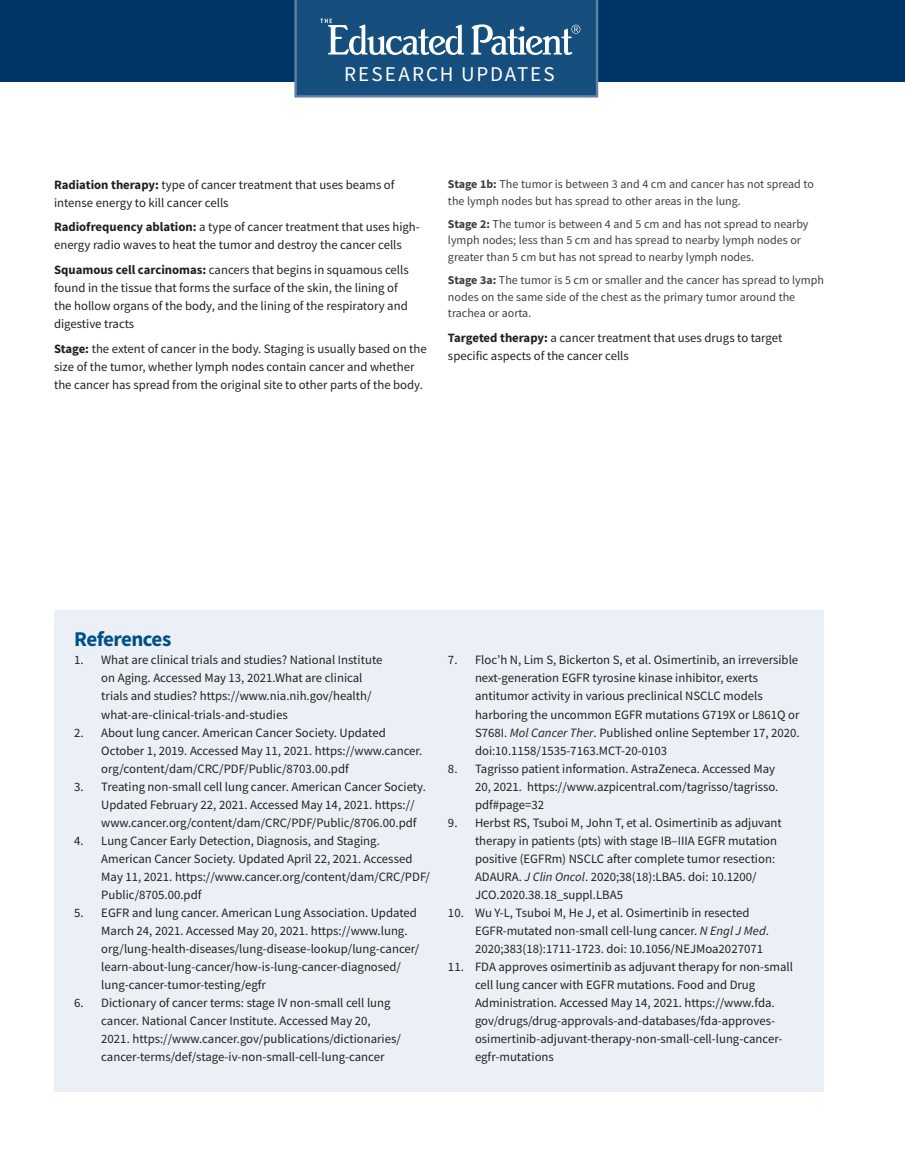
<style>
.page{position:relative;width:905px;height:1175px;background:#fff}
.page>*{position:absolute;margin:0;border:0;box-sizing:border-box;transform-origin:0 0}
.t1{font:21px "Source Sans Pro";letter-spacing:.09em;color:#fff}
.Sudhead{font:700 21px "Source Sans Pro";letter-spacing:-.03em;color:#004f8a}
.No_Indent{font:12.75px/18px "Source Sans Pro";color:#231f20}
.References{font:12px/16.5px "Source Sans Pro";color:#3e3e3f}
.s1{font-weight:700}
.s2{font-style:italic}
</style>
<div class="page">
<div style="left:0;top:0;width:904px;height:82px;background:#003667"></div>
<svg style="left:294px;top:0;width:304px;height:97px;background:#2c5f8a"></svg>
<div style="left:54px;top:610px;width:770px;height:482px;background:#ebf0f6"></div>
<p class="t1" style="left:344px;top:61px;width:212px">RESEARCH UPDATES</p>
<p class="No_Indent" style="left:54px;top:175px;width:342px"><span class="s1">Radiation therapy:</span> type of cancer treatment that uses beams of intense energy to kill cancer cells</p>
<p class="No_Indent" style="left:54px;top:218px;width:367px"><span class="s1">Radiofrequency ablation:</span> a type of cancer treatment that uses high&shy;energy radio waves to heat the tumor and destroy the cancer cells</p>
<p class="No_Indent" style="left:54px;top:261px;width:356px"><span class="s1">Squamous cell carcinomas:</span> cancers that begins in squamous cells found in the tissue that forms the surface of the skin, the lining of the hollow organs of the body, and the lining of the respiratory and digestive tracts</p>
<p class="No_Indent" style="left:54px;top:340px;width:374px"><span class="s1">Stage:</span> the extent of cancer in the body. Staging is usually based on the size of the tumor, whether lymph nodes contain cancer and whether the cancer has spread from the original site to other parts of the body.</p>
<p class="References" style="left:448px;top:176px;width:367px"><span class="s1">Stage 1b:</span> The tumor is between 3 and 4 cm and cancer has not spread to the lymph nodes but has spread to other areas in the lung.</p>
<p class="References" style="left:448px;top:215px;width:362px"><span class="s1">Stage 2:</span> The tumor is between 4 and 5 cm and has not spread to nearby lymph nodes; less than 5 cm and has spread to nearby lymph nodes or greater than 5 cm but has not spread to nearby lymph nodes.</p>
<p class="References" style="left:448px;top:272px;width:377px"><span class="s1">Stage 3a:</span> The tumor is 5 cm or smaller and the cancer has spread to lymph nodes on the same side of the chest as the primary tumor around the trachea or aorta.</p>
<p class="No_Indent" style="left:448px;top:328px;width:336px"><span class="s1">Targeted therapy:</span> a cancer treatment that uses drugs to target specific aspects of the cancer cells</p>
<p class="Sudhead" style="left:74px;top:625px;width:98px">References</p>
<p class="No_Indent" style="left:101px;top:651px;width:283px;text-indent:-27px">1. What are clinical trials and studies? National Institute on Aging. Accessed May 13, 2021.What are clinical trials and studies? https://www.nia.nih.gov/health/ what-are-clinical-trials-and-studies</p>
<p class="No_Indent" style="left:101px;top:723px;width:322px;text-indent:-27px">2. About lung cancer. American Cancer Society. Updated<br>October 1, 2019. Accessed May 11, 2021. https://www.cancer. org/content/dam/CRC/PDF/Public/8703.00.pdf</p>
<p class="No_Indent" style="left:101px;top:777px;width:326px;text-indent:-27px">3. Treating non-small cell lung cancer. American Cancer Society.<br>Updated February 22, 2021. Accessed May 14, 2021. https:// www.cancer.org/content/dam/CRC/PDF/Public/8706.00.pdf</p>
<p class="No_Indent" style="left:101px;top:831px;width:330px;text-indent:-27px">4. Lung Cancer Early Detection, Diagnosis, and Staging.<br>American Cancer Society. Updated April 22, 2021. Accessed May 11, 2021. https://www.cancer.org/content/dam/CRC/PDF/ Public/8705.00.pdf</p>
<p class="No_Indent" style="left:101px;top:903px;width:319px;text-indent:-27px">5. EGFR and lung cancer. American Lung Association. Updated March 24, 2021. Accessed May 20, 2021. https://www.lung. org/lung-health-diseases/lung-disease-lookup/lung-cancer/ learn-about-lung-cancer/how-is-lung-cancer-diagnosed/ lung-cancer-tumor-testing/egfr</p>
<p class="No_Indent" style="left:101px;top:993px;width:301px;text-indent:-27px">6. Dictionary of cancer terms: stage IV non-small cell lung cancer. National Cancer Institute. Accessed May 20, 2021. https://www.cancer.gov/publications/dictionaries/ cancer-terms/def/stage-iv-non-small-cell-lung-cancer</p>
<p class="No_Indent" style="left:475px;top:651px;width:326px;text-indent:-27px">7. Floc’h N, Lim S, Bickerton S, et al. Osimertinib, an irreversible next-generation EGFR tyrosine kinase inhibitor, exerts antitumor activity in various preclinical NSCLC models harboring the uncommon EGFR mutations G719X or L861Q or S768I. <span class="s2">Mol Cancer Ther</span>. Published online September 17, 2020. doi:10.1158/1535-7163.MCT-20-0103</p>
<p class="No_Indent" style="left:475px;top:759px;width:305px;text-indent:-27px">8. Tagrisso patient information. AstraZeneca. Accessed May<br>20, 2021. https://www.azpicentral.com/tagrisso/tagrisso. pdf#page=32</p>
<p class="No_Indent" style="left:475px;top:813px;width:308px;text-indent:-27px">9. Herbst RS, Tsuboi M, John T, et al. Osimertinib as adjuvant therapy in patients (pts) with stage IB–IIIA EGFR mutation positive (EGFRm) NSCLC after complete tumor resection:<br>ADAURA. <span class="s2">J Clin Oncol</span>. 2020;38(18):LBA5. doi: 10.1200/ JCO.2020.38.18_suppl.LBA5</p>
<p class="No_Indent" style="left:475px;top:903px;width:295px;text-indent:-27px">10. Wu Y-L, Tsuboi M, He J, et al. Osimertinib in resected<br>EGFR-mutated non-small cell-lung cancer. <span class="s2">N Engl J Med</span>.<br>2020;383(18):1711-1723. doi: 10.1056/NEJMoa2027071</p>
<p class="No_Indent" style="left:475px;top:957px;width:319px;text-indent:-27px">11. FDA approves osimertinib as adjuvant therapy for non-small cell lung cancer with EGFR mutations. Food and Drug Administration. Accessed May 14, 2021. https://www.fda. gov/drugs/drug-approvals-and-databases/fda-approves&shy;osimertinib-adjuvant-therapy-non-small-cell-lung-cancer&shy;egfr-mutations</p>
</div>
